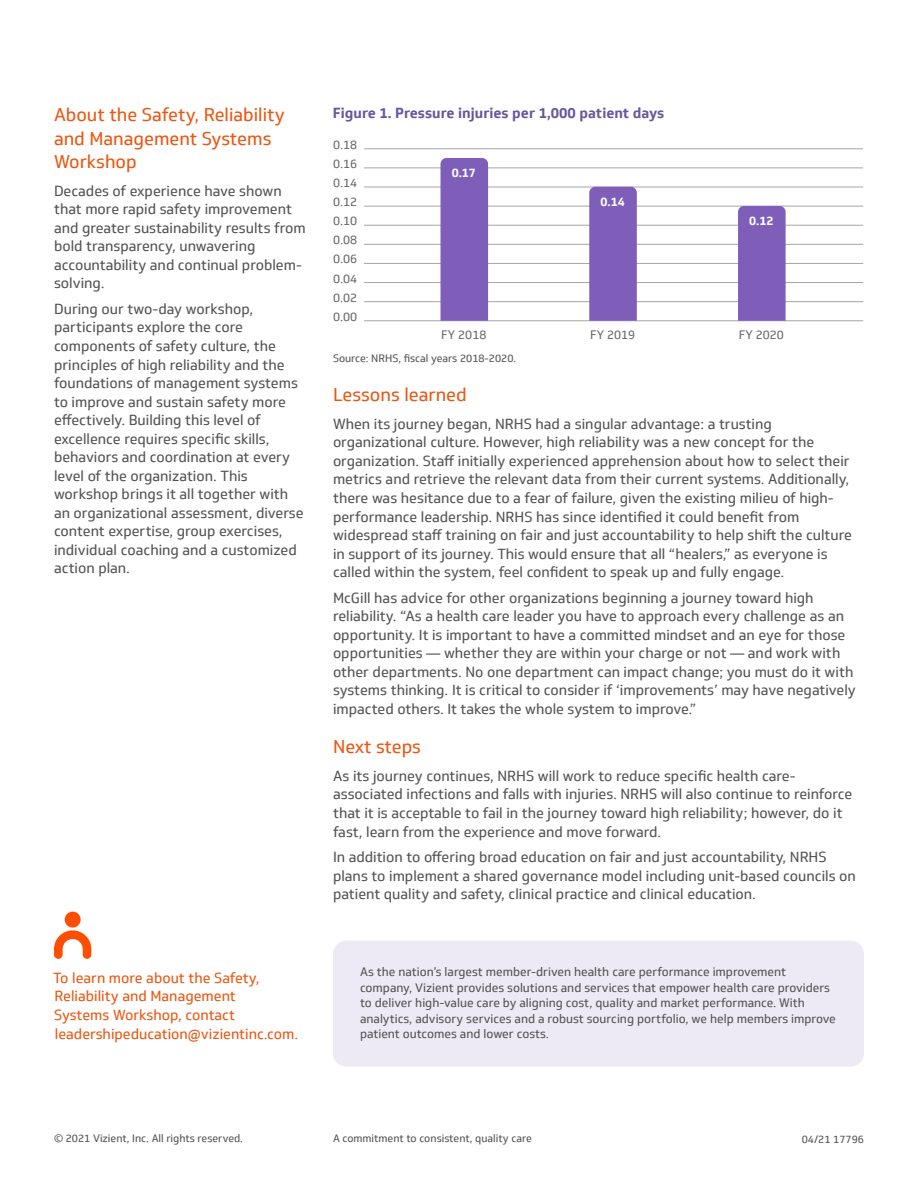
<style>
.page{position:relative;width:918px;height:1188px;background:#fff}
.page>*{position:absolute;margin:0;border:0;box-sizing:border-box;transform-origin:0 0}
.t1{font:18px/23.4px "Soleto";color:#eb5712}
.t2{font:14.25px/18.5px "Soleto";color:#535454}
.t3{font:14.25px/18.6px "Soleto";color:#eb5712}
.t4{font:700 14.25px "Soleto";color:#68579f}
.t5{font:12px/15.6px "Soleto";color:#535454}
.t6{font:12px "Soleto";color:#696969}
.t7{font:700 12px "Soleto";color:#fff}
.t8{font:10.5px "Soleto";color:#535454}
</style>
<div class="page">
<div style="left:333px;top:940px;width:531px;height:127px;background:#edeaf5;border-radius:14px"></div>
<svg style="left:54px;top:912px;width:37px;height:47px"></svg>
<hr style="left:364px;top:321px;width:499px;height:1px;background:#a5a5a5">
<hr style="left:364px;top:301px;width:499px;height:1px;background:#a5a5a5">
<hr style="left:364px;top:282px;width:499px;height:1px;background:#a5a5a5">
<hr style="left:364px;top:263px;width:499px;height:1px;background:#a5a5a5">
<hr style="left:364px;top:244px;width:499px;height:1px;background:#a5a5a5">
<hr style="left:364px;top:225px;width:499px;height:1px;background:#a5a5a5">
<hr style="left:364px;top:206px;width:499px;height:1px;background:#a5a5a5">
<hr style="left:364px;top:187px;width:499px;height:1px;background:#a5a5a5">
<hr style="left:364px;top:168px;width:499px;height:1px;background:#a5a5a5">
<hr style="left:364px;top:149px;width:499px;height:1px;background:#a5a5a5">
<div style="left:441px;top:158px;width:47px;height:163px;background:#7f5eba"></div>
<div style="left:589px;top:187px;width:48px;height:134px;background:#7f5eba"></div>
<div style="left:738px;top:206px;width:48px;height:115px;background:#7f5eba"></div>
<p class="t1" style="left:54px;top:103px;width:232px">About the Safety, Reliability and Management Systems<br>Workshop</p>
<p class="t2" style="left:54px;top:181px;width:253px">Decades of experience have shown that more rapid safety improvement and greater sustainability results from bold transparency, unwavering accountability and continual problem&shy;solving.</p>
<p class="t2" style="left:54px;top:300px;width:251px">During our two-day workshop, participants explore the core components of safety culture, the principles of high reliability and the foundations of management systems to improve and sustain safety more effectively. Building this level of excellence requires specific skills, behaviors and coordination at every level of the organization. This workshop brings it all together with an organizational assessment, diverse content expertise, group exercises, individual coaching and a customized action plan.</p>
<p class="t3" style="left:53px;top:969px;width:247px">To learn more about the Safety,<br>Reliability and Management<br>Systems Workshop, contact leadershipeducation@vizientinc.com.</p>
<p class="t4" style="left:333px;top:104px;width:333px">Figure 1. Pressure injuries per 1,000 patient days</p>
<p class="t6" style="left:333px;top:137px;width:26px">0.18</p>
<p class="t6" style="left:333px;top:156px;width:26px">0.16</p>
<p class="t6" style="left:333px;top:176px;width:26px">0.14</p>
<p class="t6" style="left:333px;top:195px;width:26px">0.12</p>
<p class="t6" style="left:333px;top:214px;width:26px">0.10</p>
<p class="t6" style="left:333px;top:233px;width:26px">0.08</p>
<p class="t6" style="left:333px;top:252px;width:26px">0.06</p>
<p class="t6" style="left:333px;top:271px;width:26px">0.04</p>
<p class="t6" style="left:333px;top:290px;width:26px">0.02</p>
<p class="t6" style="left:333px;top:309px;width:26px">0.00</p>
<p class="t7" style="left:452px;top:165px;width:26px">0.17</p>
<p class="t7" style="left:600px;top:194px;width:26px">0.14</p>
<p class="t7" style="left:749px;top:213px;width:26px">0.12</p>
<p class="t6" style="left:441px;top:328px;width:47px">FY 2018</p>
<p class="t6" style="left:590px;top:328px;width:47px">FY 2019</p>
<p class="t6" style="left:739px;top:328px;width:47px">FY 2020</p>
<p class="t8" style="left:333px;top:352px;width:185px">Source: NRHS, fiscal years 2018-2020.</p>
<p class="t1" style="left:333px;top:383px;width:135px">Lessons learned</p>
<p class="t2" style="left:333px;top:415px;width:521px">When its journey began, NRHS had a singular advantage: a trusting organizational culture. However, high reliability was a new concept for the organization. Staff initially experienced apprehension about how to select their metrics and retrieve the relevant data from their current systems. Additionally, there was hesitance due to a fear of failure, given the existing milieu of high&shy;performance leadership. NRHS has since identified it could benefit from widespread staff training on fair and just accountability to help shift the culture in support of its journey. This would ensure that all “healers,” as everyone is called within the system, feel confident to speak up and fully engage.</p>
<p class="t2" style="left:333px;top:589px;width:524px">McGill has advice for other organizations beginning a journey toward high reliability. “As a health care leader you have to approach every challenge as an opportunity. It is important to have a committed mindset and an eye for those opportunities — whether they are within your charge or not — and work with other departments. No one department can impact change; you must do it with systems thinking. It is critical to consider if ‘improvements’ may have negatively impacted others. It takes the whole system to improve.”</p>
<p class="t1" style="left:333px;top:735px;width:90px">Next steps</p>
<p class="t2" style="left:333px;top:767px;width:521px">As its journey continues, NRHS will work to reduce specific health care&shy;associated infections and falls with injuries. NRHS will also continue to reinforce that it is acceptable to fail in the journey toward high reliability; however, do it fast, learn from the experience and move forward.</p>
<p class="t2" style="left:333px;top:848px;width:524px">In addition to offering broad education on fair and just accountability, NRHS plans to implement a shared governance model including unit-based councils on patient quality and safety, clinical practice and clinical education.</p>
<p class="t5" style="left:360px;top:964px;width:477px">As the nation’s largest member-driven health care performance improvement company, Vizient provides solutions and services that empower health care providers to deliver high-value care by aligning cost, quality and market performance. With analytics, advisory services and a robust sourcing portfolio, we help members improve patient outcomes and lower costs.</p>
<p class="t8" style="left:54px;top:1132px;width:191px">© 2021 Vizient, Inc. All rights reserved.</p>
<p class="t8" style="left:333px;top:1132px;width:200px">A commitment to consistent, quality care</p>
<p class="t8" style="left:802px;top:1133px;width:64px">04/21 17796</p>
</div>
